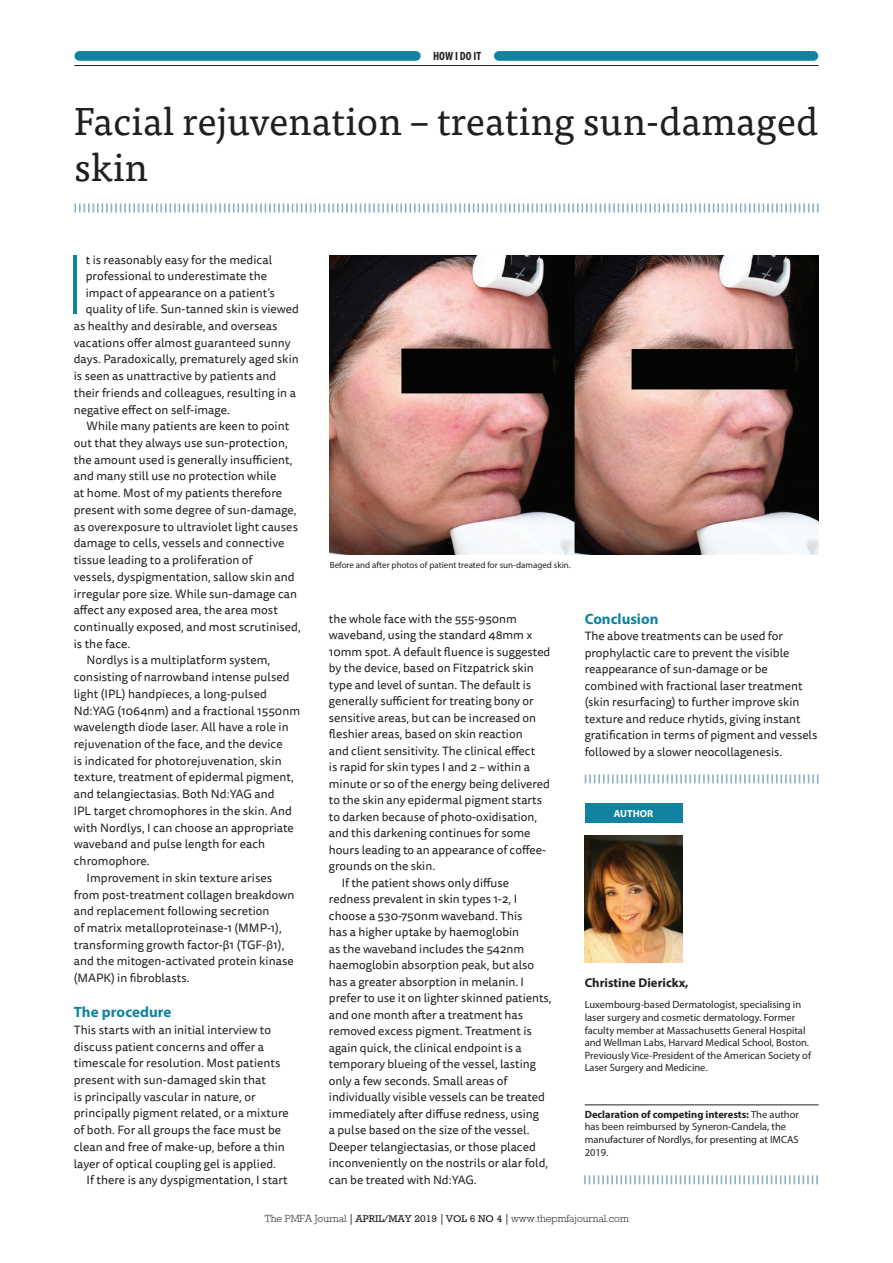
<style>
.page{position:relative;width:893px;height:1263px;background:#fff}
.page>*{position:absolute;margin:0;border:0;box-sizing:border-box;transform-origin:0 0}
.feature_body_drop_ca{font:300 expanded 79.65px "Europa SB";color:#0f83a0}
.feature_Headline{font:38.85px/46.5px "Tisa Pro";color:#231f20}
.profesh_dev_subhead{font:700 15px "Myriad Pro";color:#0f83a0}
.feature_Author_name{font:700 12.75px "Myriad Pro";color:#231f20}
.feature_Body_Indent{font:12px/16.5px "Tisa Sans Pro";color:#231f20}
.feature_body_no_inde{font:12px/16.6px "Tisa Sans Pro";color:#231f20}
.feature_body_drop_ca-2{font:12px "Tisa Sans Pro";letter-spacing:.005em;color:#231f20}
.t1{font:700 condensed 12px "Myriad Pro";color:#231f20}
.feature_author_bioda{font:10.5px/12.6px "Myriad Pro";color:#231f20}
.feature_Author_decla{font:10.5px/12.6px "Myriad Pro";color:#231f20}
.t2{font:300 10.5px "Rockwell";color:#231f20}
.t3{font:700 10.2px "Myriad Pro";color:#fff}
.feature_Caption{font:9px "Myriad Pro";color:#231f20}
.s1{font-family:"Myriad Pro"}
.s2{font-weight:700}
.s3{font-family:"Adobe Caslon Pro";font-weight:700}
.s4{font-weight:400;font-size:10.05px}
</style>
<div class="page">
<svg style="left:74px;top:203px;width:745px;height:9px"></svg>
<div style="left:585px;top:803px;width:97px;height:19px;background:#0f83a0"></div>
<svg style="left:585px;top:774px;width:234px;height:9px"></svg>
<svg style="left:584px;top:1175px;width:234px;height:9px"></svg>
<img style="left:585px;top:835px;width:97px;height:128px">
<hr style="left:585px;top:1104px;width:234px;height:1px;background:#231f20">
<img style="left:330px;top:255px;width:489px;height:299px">
<div style="left:79px;top:51px;width:337px;height:10px;background:#0f83a0"></div>
<div style="left:499px;top:51px;width:314px;height:10px;background:#0f83a0"></div>
<hr style="left:74px;top:65px;width:745px;height:1px;background:#231f20">
<p class="t1" style="left:433px;top:49px;width:50px">HOW I DO IT</p>
<p class="feature_Headline" style="left:74px;top:95px;width:746px">Facial rejuvenation – treating sun‑damaged skin</p>
<p class="feature_body_drop_ca" style="left:65px;top:239px;width:22px">I</p>
<p class="feature_body_drop_ca-2" style="left:86px;top:252px;width:188px">t is reasonably easy for the medical</p>
<p class="feature_body_drop_ca-2" style="left:86px;top:268px;width:183px">professional to underestimate the</p>
<p class="feature_body_drop_ca-2" style="left:86px;top:285px;width:191px">impact of appearance on a patient’s</p>
<p class="feature_body_drop_ca-2" style="left:86px;top:301px;width:215px">quality of life. Sun-tanned skin is viewed</p>
<p class="feature_body_drop_ca-2" style="left:74px;top:318px;width:205px">as healthy and desirable, and overseas</p>
<p class="feature_body_drop_ca-2" style="left:74px;top:334px;width:218px">vacations offer almost guaranteed sunny</p>
<p class="feature_body_drop_ca-2" style="left:74px;top:351px;width:226px">days. Paradoxically, prematurely aged skin</p>
<p class="feature_body_drop_ca-2" style="left:74px;top:368px;width:204px">is seen as unattractive by patients and</p>
<p class="feature_body_drop_ca-2" style="left:74px;top:385px;width:224px">their friends and colleagues, resulting in a</p>
<p class="feature_body_drop_ca-2" style="left:74px;top:401px;width:158px">negative effect on self-image.</p>
<p class="feature_Body_Indent" style="left:74px;top:418px;width:229px;text-indent:13px">While many patients are keen to point out that they always use sun-protection, the amount used is generally insufficient, and many still use no protection while<br>at home. Most of my patients therefore present with some degree of sun-damage, as overexposure to ultraviolet light causes damage to cells, vessels and connective tissue leading to a proliferation of<br>vessels, dyspigmentation, sallow skin and irregular pore size. While sun-damage can affect any exposed area, the area most continually exposed, and most scrutinised, is the face.</p>
<p class="feature_Body_Indent" style="left:74px;top:652px;width:228px;text-indent:13px">Nordlys is a multiplatform system, consisting of narrowband intense pulsed light (IPL) handpieces, a long-pulsed Nd:YAG (1064nm) and a fractional 1550nm wavelength diode laser. All have a role in rejuvenation of the face, and the device<br>is indicated for photorejuvenation, skin texture, treatment of epidermal pigment, and telangiectasias. Both Nd:YAG and<br>IPL target chromophores in the skin. And with Nordlys, I can choose an appropriate waveband and pulse length for each chromophore.</p>
<p class="feature_Body_Indent" style="left:74px;top:870px;width:222px;text-indent:13px">Improvement in skin texture arises from post-treatment collagen breakdown and replacement following secretion<br>of matrix metalloproteinase-1 (MMP-1), transforming growth factor-<span class="s1">β</span>1 (TGF-<span class="s1">β</span>1), and the mitogen-activated protein kinase (MAPK) in fibroblasts.</p>
<p class="profesh_dev_subhead" style="left:74px;top:1002px;width:99px">The procedure</p>
<p class="feature_body_no_inde" style="left:74px;top:1022px;width:217px">This starts with an initial interview to discuss patient concerns and offer a timescale for resolution. Most patients present with sun-damaged skin that<br>is principally vascular in nature, or principally pigment related, or a mixture of both. For all groups the face must be clean and free of make-up, before a thin layer of optical coupling gel is applied.</p>
<p class="feature_Body_Indent" style="left:87px;top:1172px;width:203px">If there is any dyspigmentation, I start</p>
<p class="feature_Caption" style="left:330px;top:559px;width:243px">Before and after photos of patient treated for sun-damaged skin.</p>
<p class="feature_Body_Indent" style="left:329px;top:611px;width:223px">the whole face with the 555‑950nm waveband, using the standard 48mm x 10mm spot. A default fluence is suggested by the device, based on Fitzpatrick skin type and level of suntan. The default is generally sufficient for treating bony or sensitive areas, but can be increased on fleshier areas, based on skin reaction<br>and client sensitivity. The clinical effect<br>is rapid for skin types I and 2 – within a minute or so of the energy being delivered to the skin any epidermal pigment starts to darken because of photo-oxidisation, and this darkening continues for some hours leading to an appearance of coffee&shy;grounds on the skin.</p>
<p class="feature_Body_Indent" style="left:329px;top:875px;width:224px;text-indent:13px">If the patient shows only diffuse redness prevalent in skin types 1-2, I choose a 530-750nm waveband. This<br>has a higher uptake by haemoglobin<br>as the waveband includes the 542nm haemoglobin absorption peak, but also has a greater absorption in melanin. I prefer to use it on lighter skinned patients, and one month after a treatment has removed excess pigment. Treatment is again quick, the clinical endpoint is a temporary blueing of the vessel, lasting only a few seconds. Small areas of individually visible vessels can be treated immediately after diffuse redness, using<br>a pulse based on the size of the vessel.<br>Deeper telangiectasias, or those placed inconveniently on the nostrils or alar fold, can be treated with Nd:YAG.</p>
<p class="profesh_dev_subhead" style="left:585px;top:609px;width:75px">Conclusion</p>
<p class="feature_body_no_inde" style="left:585px;top:628px;width:234px">The above treatments can be used for prophylactic care to prevent the visible reappearance of sun-damage or be combined with fractional laser treatment (skin resurfacing) to further improve skin texture and reduce rhytids, giving instant gratification in terms of pigment and vessels followed by a slower neocollagenesis.</p>
<p class="t3" style="left:614px;top:807px;width:41px">AUTHOR</p>
<p class="feature_Author_name" style="left:585px;top:974px;width:105px">Christine Dierickx,</p>
<p class="feature_author_bioda" style="left:585px;top:998px;width:228px">Luxembourg-based Dermatologist, specialising in laser surgery and cosmetic dermatology. Former faculty member at Massachusetts General Hospital and Wellman Labs, Harvard Medical School, Boston.<br>Previously Vice-President of the American Society of Laser Surgery and Medicine.</p>
<p class="feature_Author_decla" style="left:585px;top:1108px;width:216px"><span class="s2">Declaration of competing interests:</span> The author has been reimbursed by Syneron-Candela, the manufacturer of Nordlys, for presenting at IMCAS 2019.</p>
<p class="t2" style="left:265px;top:1212px;width:366px">The PMFA Journal <span class="s3">|</span> <span class="s4">APRIL/MAY 2019</span> <span class="s3">|</span> <span class="s4">VOL 6 NO 4</span> <span class="s3">|</span> www.thepmfajournal.com</p>
</div>
